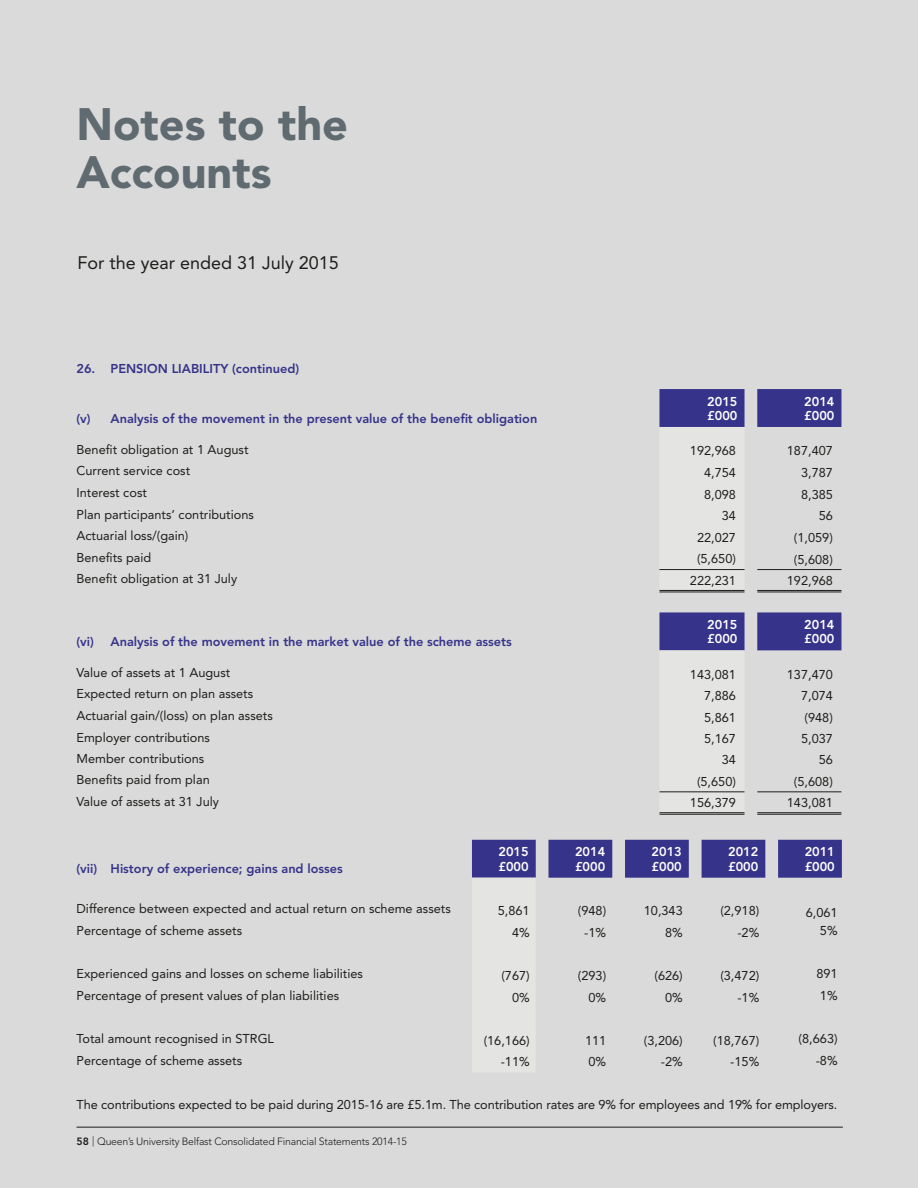
<style>
.page{position:relative;width:918px;height:1188px;background:#dadada}
.page>*{position:absolute;margin:0;border:0;box-sizing:border-box;transform-origin:0 0}
.t1{font:900 45px/48px "Avenir LT Std";color:#5f6b71}
.t2{font:18px "Avenir LT Std";color:#1d1d1b}
.t3{font:12.75px "Avenir LT Std";color:#1d1d1b}
.t4{font:800 12.75px "Avenir LT Std";color:#36338a}
.t5{font:800 12.75px/14.2px "Avenir LT Std";color:#fff}
.t6{font:300 10.5px "Avenir LT Std";letter-spacing:-.02em;color:#1d1d1b}
.s1{font-weight:800}
</style>
<div class="page">
<hr style="left:77px;top:1127px;width:766px;height:1px;background:#1d1d1b">
<svg style="left:659px;top:389px;width:182px;height:261px"></svg>
<svg style="left:659px;top:427px;width:86px;height:366px"></svg>
<hr style="left:757px;top:569px;width:84px;height:1px;background:#1d1d1b">
<hr style="left:757px;top:590px;width:84px;height:1px;background:#1d1d1b">
<hr style="left:757px;top:592px;width:84px;height:1px;background:#1d1d1b">
<hr style="left:659px;top:569px;width:86px;height:1px;background:#1d1d1b">
<hr style="left:659px;top:590px;width:86px;height:1px;background:#1d1d1b">
<hr style="left:659px;top:592px;width:86px;height:1px;background:#1d1d1b">
<hr style="left:659px;top:791px;width:86px;height:1px;background:#1d1d1b">
<hr style="left:659px;top:812px;width:86px;height:1px;background:#1d1d1b">
<hr style="left:659px;top:814px;width:86px;height:1px;background:#1d1d1b">
<hr style="left:757px;top:791px;width:84px;height:1px;background:#1d1d1b">
<hr style="left:757px;top:812px;width:84px;height:1px;background:#1d1d1b">
<hr style="left:757px;top:814px;width:84px;height:1px;background:#1d1d1b">
<svg style="left:472px;top:840px;width:370px;height:38px;background:#4d4b95"></svg>
<h1 class="t1" style="left:77px;top:101px;width:273px">Notes to the<br>Accounts</h1>
<h2 class="t2" style="left:77px;top:252px;width:263px">For the year ended 31 July 2015</h2>
<p class="t4" style="left:77px;top:361px;width:224px">26. PENSION LIABILITY (continued)</p>
<p class="t4" style="left:77px;top:411px;width:462px">(v) Analysis of the movement in the present value of the benefit obligation</p>
<p class="t5" style="left:707px;top:394px;width:32px">2015 £000</p>
<p class="t5" style="left:804px;top:394px;width:32px">2014 £000</p>
<p class="t3" style="left:77px;top:442px;width:173px">Benefit obligation at 1 August</p>
<p class="t3" style="left:690px;top:444px;width:48px">192,968</p>
<p class="t3" style="left:787px;top:444px;width:48px">187,407</p>
<p class="t3" style="left:77px;top:463px;width:115px">Current service cost</p>
<p class="t3" style="left:704px;top:465px;width:33px">4,754</p>
<p class="t3" style="left:801px;top:465px;width:33px">3,787</p>
<p class="t3" style="left:77px;top:485px;width:72px">Interest cost</p>
<p class="t3" style="left:704px;top:487px;width:33px">8,098</p>
<p class="t3" style="left:801px;top:487px;width:33px">8,385</p>
<p class="t3" style="left:77px;top:507px;width:179px">Plan participants’ contributions</p>
<p class="t3" style="left:722px;top:508px;width:16px">34</p>
<p class="t3" style="left:819px;top:508px;width:16px">56</p>
<p class="t3" style="left:77px;top:528px;width:113px">Actuarial loss/(gain)</p>
<p class="t3" style="left:697px;top:530px;width:40px">22,027</p>
<p class="t3" style="left:794px;top:530px;width:40px">(1,059)</p>
<p class="t3" style="left:77px;top:550px;width:76px">Benefits paid</p>
<p class="t3" style="left:697px;top:552px;width:40px">(5,650)</p>
<p class="t3" style="left:794px;top:552px;width:40px">(5,608)</p>
<p class="t3" style="left:77px;top:572px;width:162px">Benefit obligation at 31 July</p>
<p class="t3" style="left:690px;top:573px;width:48px">222,231</p>
<p class="t3" style="left:787px;top:573px;width:48px">192,968</p>
<p class="t4" style="left:77px;top:634px;width:19px">(vi)</p>
<p class="t4" style="left:111px;top:634px;width:403px">Analysis of the movement in the market value of the scheme assets</p>
<p class="t5" style="left:707px;top:618px;width:32px">2015 £000</p>
<p class="t5" style="left:804px;top:618px;width:32px">2014 £000</p>
<p class="t3" style="left:77px;top:665px;width:155px">Value of assets at 1 August</p>
<p class="t3" style="left:690px;top:667px;width:48px">143,081</p>
<p class="t3" style="left:787px;top:667px;width:48px">137,470</p>
<p class="t3" style="left:77px;top:686px;width:178px">Expected return on plan assets</p>
<p class="t3" style="left:704px;top:688px;width:33px">7,886</p>
<p class="t3" style="left:801px;top:688px;width:33px">7,074</p>
<p class="t3" style="left:77px;top:708px;width:198px">Actuarial gain/(loss) on plan assets</p>
<p class="t3" style="left:704px;top:710px;width:33px">5,861</p>
<p class="t3" style="left:805px;top:710px;width:30px">(948)</p>
<p class="t3" style="left:77px;top:730px;width:135px">Employer contributions</p>
<p class="t3" style="left:704px;top:731px;width:33px">5,167</p>
<p class="t3" style="left:801px;top:731px;width:33px">5,037</p>
<p class="t3" style="left:77px;top:751px;width:129px">Member contributions</p>
<p class="t3" style="left:722px;top:753px;width:16px">34</p>
<p class="t3" style="left:819px;top:753px;width:16px">56</p>
<p class="t3" style="left:77px;top:772px;width:135px">Benefits paid from plan</p>
<p class="t3" style="left:697px;top:774px;width:40px">(5,650)</p>
<p class="t3" style="left:794px;top:774px;width:40px">(5,608)</p>
<p class="t3" style="left:77px;top:794px;width:144px">Value of assets at 31 July</p>
<p class="t3" style="left:690px;top:795px;width:48px">156,379</p>
<p class="t3" style="left:787px;top:795px;width:48px">143,081</p>
<p class="t4" style="left:77px;top:861px;width:268px">(vii) History of experience; gains and losses</p>
<p class="t5" style="left:499px;top:845px;width:32px">2015 £000</p>
<p class="t5" style="left:575px;top:845px;width:32px">2014 £000</p>
<p class="t5" style="left:652px;top:845px;width:32px">2013 £000</p>
<p class="t5" style="left:728px;top:845px;width:32px">2012 £000</p>
<p class="t5" style="left:805px;top:845px;width:32px">2011 £000</p>
<p class="t3" style="left:77px;top:901px;width:376px">Difference between expected and actual return on scheme assets</p>
<p class="t3" style="left:498px;top:903px;width:33px">5,861</p>
<p class="t3" style="left:578px;top:903px;width:30px">(948)</p>
<p class="t3" style="left:644px;top:903px;width:40px">10,343</p>
<p class="t3" style="left:720px;top:903px;width:40px">(2,918)</p>
<p class="t3" style="left:806px;top:905px;width:33px">6,061</p>
<p class="t3" style="left:77px;top:923px;width:167px">Percentage of scheme assets</p>
<p class="t3" style="left:512px;top:925px;width:19px">4%</p>
<p class="t3" style="left:584px;top:925px;width:23px">-1%</p>
<p class="t3" style="left:665px;top:925px;width:19px">8%</p>
<p class="t3" style="left:737px;top:925px;width:23px">-2%</p>
<p class="t3" style="left:820px;top:923px;width:19px">5%</p>
<p class="t3" style="left:77px;top:966px;width:288px">Experienced gains and losses on scheme liabilities</p>
<p class="t3" style="left:501px;top:968px;width:30px">(767)</p>
<p class="t3" style="left:578px;top:968px;width:30px">(293)</p>
<p class="t3" style="left:654px;top:968px;width:30px">(626)</p>
<p class="t3" style="left:720px;top:968px;width:40px">(3,472)</p>
<p class="t3" style="left:816px;top:966px;width:23px">891</p>
<p class="t3" style="left:77px;top:988px;width:264px">Percentage of present values of plan liabilities</p>
<p class="t3" style="left:512px;top:990px;width:19px">0%</p>
<p class="t3" style="left:589px;top:990px;width:19px">0%</p>
<p class="t3" style="left:665px;top:990px;width:19px">0%</p>
<p class="t3" style="left:737px;top:990px;width:23px">-1%</p>
<p class="t3" style="left:820px;top:988px;width:19px">1%</p>
<p class="t3" style="left:77px;top:1031px;width:199px">Total amount recognised in STRGL</p>
<p class="t3" style="left:484px;top:1033px;width:48px">(16,166)</p>
<p class="t3" style="left:585px;top:1033px;width:23px">111</p>
<p class="t3" style="left:644px;top:1033px;width:40px">(3,206)</p>
<p class="t3" style="left:713px;top:1033px;width:48px">(18,767)</p>
<p class="t3" style="left:799px;top:1031px;width:40px">(8,663)</p>
<p class="t3" style="left:77px;top:1053px;width:167px">Percentage of scheme assets</p>
<p class="t3" style="left:501px;top:1055px;width:31px">-11%</p>
<p class="t3" style="left:589px;top:1055px;width:19px">0%</p>
<p class="t3" style="left:661px;top:1055px;width:23px">-2%</p>
<p class="t3" style="left:730px;top:1055px;width:31px">-15%</p>
<p class="t3" style="left:816px;top:1053px;width:23px">-8%</p>
<p class="t3" style="left:77px;top:1097px;width:762px">The contributions expected to be paid during 2015-16 are £5.1m. The contribution rates are 9% for employees and 19% for employers.</p>
<p class="t6" style="left:77px;top:1135px;width:332px"><span class="s1">58</span> | Queen’s University Belfast Consolidated Financial Statements 2014-15</p>
</div>
